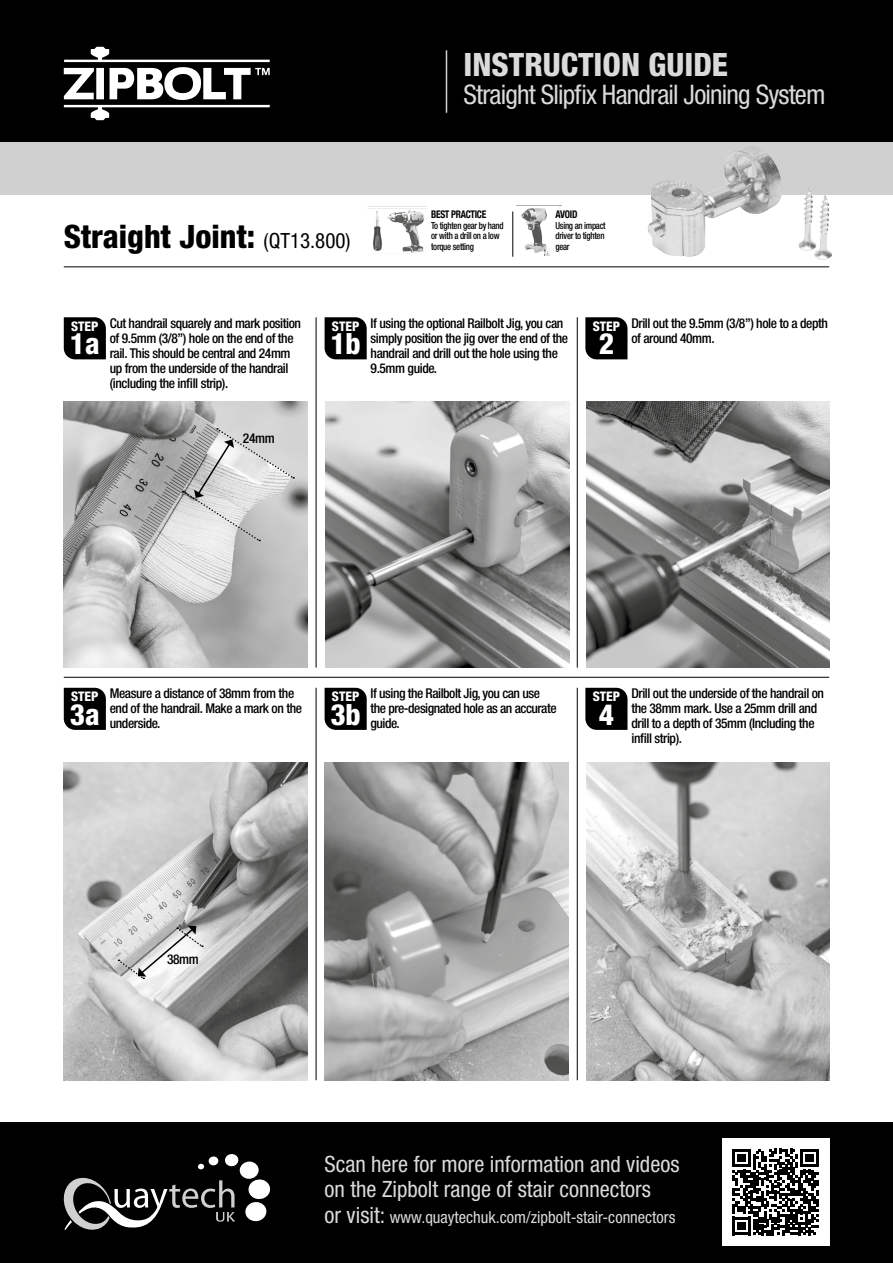
<style>
.page{position:relative;width:893px;height:1263px;background:#fff}
.page>*{position:absolute;margin:0;border:0;box-sizing:border-box;transform-origin:0 0}
.t1{font:800 condensed 32.25px "Helvetica Neue";color:#000}
.t2{font:800 condensed 32.25px "Helvetica Neue";color:#dadada}
.t3{font:800 condensed 29.25px "Helvetica Neue";color:#fff}
.t4{font:condensed 27px "Helvetica Neue";letter-spacing:-.03em;color:#dadada}
.t5{font:condensed 22.5px/25.5px "Helvetica Neue";color:#dadada}
.t6{font:condensed 16.5px "Helvetica Neue";color:#dadada}
.t7{font:500 condensed 13.5px/15px "Helvetica Neue";letter-spacing:-.03em;color:#000}
.t8{font:800 condensed 13.2px "Helvetica Neue";color:#fff}
.t9{font:700 condensed 10.5px "Helvetica Neue";letter-spacing:-.03em;color:#000;scale:.9 1}
.t10{font:500 condensed 9.6px/10.6px "Helvetica Neue";letter-spacing:-.03em;color:#000;scale:.9 1}
.s1{font-weight:400;font-size:21px}
.s2{font-size:22.5px}
</style>
<div class="page">
<div style="left:0;top:140px;width:893px;height:55px;background:#d0d0d0"></div>
<div style="left:0;top:0;width:893px;height:142px;background:#000"></div>
<div style="left:0;top:1122px;width:893px;height:141px;background:#000"></div>
<svg style="left:63px;top:1154px;width:208px;height:76px"></svg>
<hr style="left:446px;top:50px;width:1px;height:63px;background:#d0d0d0">
<svg style="left:64px;top:47px;width:206px;height:73px"></svg>
<div style="left:722px;top:1138px;width:107px;height:108px;background:#fff"></div>
<svg style="left:732px;top:1149px;width:87px;height:86px"></svg>
<hr style="left:64px;top:266px;width:765px;height:1px;background:#000">
<svg style="left:64px;top:688px;width:42px;height:42px;background:#080808"></svg>
<svg style="left:325px;top:688px;width:42px;height:42px;background:#090909"></svg>
<svg style="left:585px;top:688px;width:42px;height:42px;background:#0a0a0a"></svg>
<hr style="left:316px;top:688px;width:1px;height:392px;background:#000">
<hr style="left:577px;top:688px;width:1px;height:392px;background:#000">
<hr style="left:64px;top:677px;width:765px;height:1px;background:#000">
<svg style="left:64px;top:317px;width:42px;height:42px;background:#090909"></svg>
<svg style="left:325px;top:317px;width:42px;height:42px;background:#0a0a0a"></svg>
<svg style="left:585px;top:317px;width:42px;height:42px;background:#0a0a0a"></svg>
<hr style="left:316px;top:317px;width:1px;height:351px;background:#000">
<hr style="left:577px;top:317px;width:1px;height:351px;background:#000">
<img style="left:64px;top:762px;width:244px;height:318px">
<img style="left:325px;top:762px;width:243px;height:318px">
<img style="left:586px;top:762px;width:244px;height:318px">
<img style="left:64px;top:401px;width:244px;height:267px">
<img style="left:325px;top:401px;width:244px;height:267px">
<img style="left:586px;top:401px;width:244px;height:267px">
<svg style="left:119px;top:926px;width:84px;height:53px"></svg>
<svg style="left:183px;top:428px;width:111px;height:114px;background:#cdcdcd"></svg>
<img style="left:798px;top:187px;width:34px;height:73px">
<img style="left:647px;top:146px;width:135px;height:111px">
<hr style="left:512px;top:212px;width:1px;height:45px;background:#000">
<img style="left:367px;top:208px;width:60px;height:45px">
<img style="left:521px;top:206px;width:39px;height:50px">
<p class="t2" style="left:463px;top:45px;width:266px">INSTRUCTION GUIDE</p>
<p class="t1" style="left:64px;top:217px;width:288px">Straight Joint: <span class="s1">(QT13.800)</span></p>
<p class="t4" style="left:463px;top:79px;width:364px">Straight Slipfix Handrail Joining System</p>
<p class="t9" style="left:431px;top:205px;width:63px">BEST PRACTICE</p>
<p class="t10" style="left:431px;top:220px;width:82px">To tighten gear by hand or with a drill on a low torque setting</p>
<p class="t9" style="left:555px;top:205px;width:26px">AVOID</p>
<p class="t10" style="left:555px;top:220px;width:57px;text-align:justify">Using an impact driver to tighten gear</p>
<p class="t8" style="left:71px;top:318px;width:29px">STEP</p>
<p class="t3" style="left:70px;top:326px;width:31px">1a</p>
<p class="t7" style="left:110px;top:315px;width:193px">Cut handrail squarely and mark position of 9.5mm (3/8”) hole on the end of the rail. This should be central and 24mm up from the underside of the handrail (including the infill strip).</p>
<p class="t7" style="left:371px;top:315px;width:199px">If using the optional Railbolt Jig, you can simply position the jig over the end of the handrail and drill out the hole using the 9.5mm guide.</p>
<p class="t8" style="left:332px;top:318px;width:29px">STEP</p>
<p class="t3" style="left:330px;top:326px;width:32px">1b</p>
<p class="t7" style="left:243px;top:430px;width:33px">24mm</p>
<p class="t8" style="left:593px;top:318px;width:29px">STEP</p>
<p class="t3" style="left:599px;top:326px;width:17px">2</p>
<p class="t7" style="left:631px;top:315px;width:198px">Drill out the 9.5mm (3/8”) hole to a depth of around 40mm.</p>
<p class="t8" style="left:71px;top:688px;width:29px">STEP</p>
<p class="t3" style="left:70px;top:696px;width:31px">3a</p>
<p class="t7" style="left:110px;top:686px;width:194px">Measure a distance of 38mm from the end of the handrail. Make a mark on the underside.</p>
<p class="t7" style="left:371px;top:686px;width:188px">If using the Railbolt Jig, you can use the pre-designated hole as an accurate guide.</p>
<p class="t7" style="left:631px;top:686px;width:194px">Drill out the underside of the handrail on the 38mm mark. Use a 25mm drill and drill to a depth of 35mm (Including the infill strip).</p>
<p class="t8" style="left:332px;top:688px;width:29px">STEP</p>
<p class="t3" style="left:330px;top:696px;width:32px">3b</p>
<p class="t8" style="left:593px;top:688px;width:29px">STEP</p>
<p class="t3" style="left:599px;top:696px;width:17px">4</p>
<p class="t7" style="left:167px;top:951px;width:33px">38mm</p>
<p class="t5" style="left:325px;top:1151px;width:356px">Scan here for more information and videos on the Zipbolt range of stair connectors</p>
<p class="t6" style="left:325px;top:1207px;width:352px"><span class="s2">or visit:</span> www.quaytechuk.com/zipbolt-stair-connectors</p>
</div>
